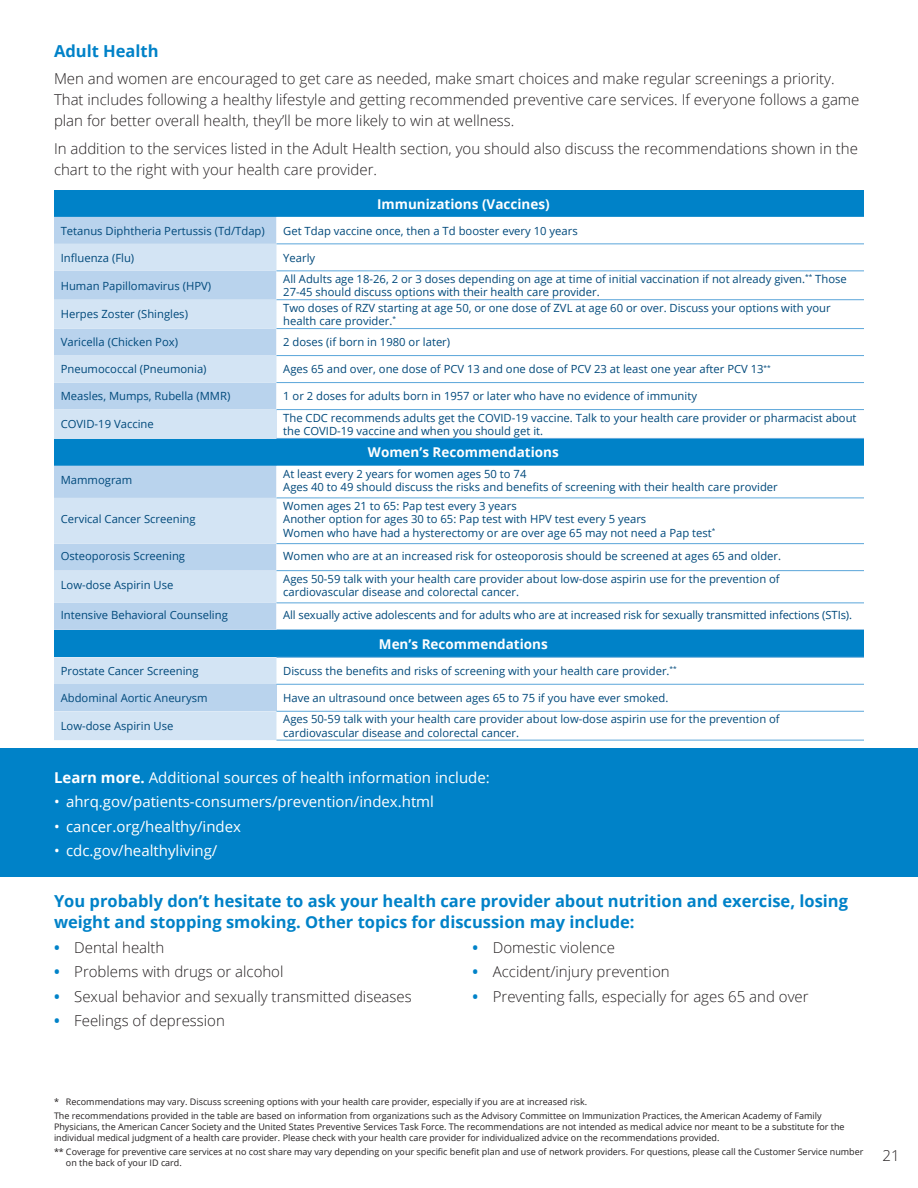
<style>
.page{position:relative;width:918px;height:1188px;background:#fff}
.page>*{position:absolute;margin:0;border:0;box-sizing:border-box;transform-origin:0 0}
.t1{font:700 16.5px/21px "Open Sans";color:#0082c8}
.t2{font:300 15px/21px "Open Sans";color:#231f20}
.t3{font:15px "Open Sans";color:#fff}
.t4{font:700 13.5px "Open Sans";color:#fff}
.t5{font:11.25px/13.5px "Open Sans";color:#00497b}
.t6{font:9px/10.8px "Open Sans";color:#231f20}
.s1{font-weight:700}
.s2{font-weight:700;color:#0082c8}
</style>
<div class="page">
<div style="left:0;top:749px;width:918px;height:128px;background:#0082c8"></div>
<div style="left:54px;top:439px;width:810px;height:27px;background:#0082c8"></div>
<svg style="left:276px;top:466px;width:588px;height:163px"></svg>
<svg style="left:54px;top:466px;width:222px;height:164px;background:#c5dbf0"></svg>
<hr style="left:276px;top:498px;width:588px;height:1px;background:#5ba6da">
<hr style="left:276px;top:543px;width:588px;height:1px;background:#5ba6da">
<hr style="left:276px;top:570px;width:588px;height:1px;background:#5ba6da">
<hr style="left:276px;top:602px;width:588px;height:1px;background:#5ba6da">
<hr style="left:276px;top:629px;width:588px;height:1px;background:#5ba6da">
<div style="left:54px;top:630px;width:810px;height:27px;background:#0082c8"></div>
<div style="left:54px;top:657px;width:222px;height:83px;background:#d3e4f4"></div>
<div style="left:54px;top:684px;width:222px;height:27px;background:#b9d3ed"></div>
<hr style="left:276px;top:657px;width:588px;height:1px;background:#5ba6da">
<hr style="left:276px;top:684px;width:588px;height:1px;background:#5ba6da">
<hr style="left:276px;top:711px;width:588px;height:1px;background:#5ba6da">
<hr style="left:276px;top:740px;width:588px;height:1px;background:#5ba6da">
<div style="left:54px;top:190px;width:810px;height:27px;background:#0082c8"></div>
<svg style="left:276px;top:217px;width:588px;height:221px"></svg>
<svg style="left:54px;top:217px;width:222px;height:193px;background:#c4daf0"></svg>
<div style="left:54px;top:410px;width:222px;height:28px;background:#d3e4f4"></div>
<hr style="left:276px;top:243px;width:588px;height:1px;background:#5ba6da">
<hr style="left:276px;top:270px;width:588px;height:1px;background:#5ba6da">
<hr style="left:276px;top:299px;width:588px;height:1px;background:#5ba6da">
<hr style="left:276px;top:328px;width:588px;height:1px;background:#5ba6da">
<hr style="left:276px;top:355px;width:588px;height:1px;background:#5ba6da">
<hr style="left:276px;top:382px;width:588px;height:1px;background:#5ba6da">
<hr style="left:276px;top:409px;width:588px;height:1px;background:#5ba6da">
<hr style="left:276px;top:438px;width:588px;height:1px;background:#5ba6da">
<h1 class="t1" style="left:54px;top:40px;width:106px">Adult Health</h1>
<p class="t2" style="left:54px;top:68px;width:807px">Men and women are encouraged to get care as needed, make smart choices and make regular screenings a priority.<br>That includes following a healthy lifestyle and getting recommended preventive care services. If everyone follows a game plan for better overall health, they’ll be more likely to win at wellness.</p>
<h2 class="t2" style="left:54px;top:138px;width:805px">In addition to the services listed in the Adult Health section, you should also discuss the recommendations shown in the chart to the right with your health care provider.</h2>
<p class="t4" style="left:377px;top:194px;width:174px">Immunizations (Vaccines)</p>
<p class="t5" style="left:61px;top:224px;width:206px">Tetanus Diphtheria Pertussis (Td/Tdap)</p>
<p class="t5" style="left:283px;top:224px;width:296px">Get Tdap vaccine once, then a Td booster every 10 years</p>
<p class="t5" style="left:61px;top:251px;width:75px">Influenza (Flu)</p>
<p class="t5" style="left:283px;top:251px;width:33px">Yearly</p>
<p class="t5" style="left:61px;top:278px;width:152px">Human Papillomavirus (HPV)</p>
<p class="t5" style="left:283px;top:272px;width:565px">All Adults age 18-26, 2 or 3 doses depending on age at time of initial vaccination if not already given.<sup>**</sup> Those<br>27-45 should discuss options with their health care provider.</p>
<p class="t5" style="left:61px;top:307px;width:129px">Herpes Zoster (Shingles)</p>
<p class="t5" style="left:283px;top:301px;width:549px">Two doses of RZV starting at age 50, or one dose of ZVL at age 60 or over. Discuss your options with your health care provider.<sup>*</sup></p>
<p class="t5" style="left:61px;top:335px;width:119px">Varicella (Chicken Pox)</p>
<p class="t5" style="left:283px;top:335px;width:169px">2 doses (if born in 1980 or later)</p>
<p class="t5" style="left:61px;top:362px;width:147px">Pneumococcal (Pneumonia)</p>
<p class="t5" style="left:283px;top:362px;width:489px">Ages 65 and over, one dose of PCV 13 and one dose of PCV 23 at least one year after PCV 13<sup>**</sup></p>
<p class="t5" style="left:61px;top:389px;width:171px">Measles, Mumps, Rubella (MMR)</p>
<p class="t5" style="left:283px;top:389px;width:415px">1 or 2 doses for adults born in 1957 or later who have no evidence of immunity</p>
<p class="t5" style="left:61px;top:417px;width:95px">COVID-19 Vaccine</p>
<p class="t5" style="left:283px;top:410px;width:575px">The CDC recommends adults get the COVID-19 vaccine. Talk to your health care provider or pharmacist about the COVID-19 vaccine and when you should get it.</p>
<p class="t4" style="left:368px;top:443px;width:192px">Women’s Recommendations</p>
<p class="t5" style="left:61px;top:473px;width:73px">Mammogram</p>
<p class="t5" style="left:283px;top:467px;width:496px">At least every 2 years for women ages 50 to 74<br>Ages 40 to 49 should discuss the risks and benefits of screening with their health care provider</p>
<p class="t5" style="left:61px;top:512px;width:136px">Cervical Cancer Screening</p>
<p class="t5" style="left:283px;top:499px;width:434px">Women ages 21 to 65: Pap test every 3 years<br>Another option for ages 30 to 65: Pap test with HPV test every 5 years<br>Women who have had a hysterectomy or are over age 65 may not need a Pap test<sup>*</sup></p>
<p class="t5" style="left:61px;top:549px;width:126px">Osteoporosis Screening</p>
<p class="t5" style="left:283px;top:549px;width:499px">Women who are at an increased risk for osteoporosis should be screened at ages 65 and older.</p>
<p class="t5" style="left:61px;top:578px;width:114px">Low-dose Aspirin Use</p>
<p class="t5" style="left:283px;top:572px;width:498px">Ages 50-59 talk with your health care provider about low-dose aspirin use for the prevention of cardiovascular disease and colorectal cancer.</p>
<p class="t5" style="left:61px;top:608px;width:169px">Intensive Behavioral Counseling</p>
<p class="t5" style="left:283px;top:608px;width:570px">All sexually active adolescents and for adults who are at increased risk for sexually transmitted infections (STIs).</p>
<p class="t4" style="left:379px;top:634px;width:170px">Men’s Recommendations</p>
<p class="t5" style="left:61px;top:664px;width:139px">Prostate Cancer Screening</p>
<p class="t5" style="left:283px;top:664px;width:395px">Discuss the benefits and risks of screening with your health care provider.<sup>**</sup></p>
<p class="t5" style="left:61px;top:691px;width:148px">Abdominal Aortic Aneurysm</p>
<p class="t5" style="left:283px;top:691px;width:387px">Have an ultrasound once between ages 65 to 75 if you have ever smoked.</p>
<p class="t5" style="left:61px;top:719px;width:114px">Low-dose Aspirin Use</p>
<p class="t5" style="left:283px;top:712px;width:498px">Ages 50-59 talk with your health care provider about low-dose aspirin use for the prevention of cardiovascular disease and colorectal cancer.</p>
<h2 class="t3" style="left:54px;top:767px;width:437px"><span class="s1">Learn more.</span> Additional sources of health information include:</h2>
<h2 class="t3" style="left:54px;top:792px;width:382px">• ahrq.gov/patients-consumers/prevention/index.html</h2>
<h2 class="t3" style="left:54px;top:816px;width:189px">• cancer.org/healthy/index</h2>
<h2 class="t3" style="left:54px;top:840px;width:165px">• cdc.gov/healthyliving/</h2>
<h1 class="t1" style="left:54px;top:890px;width:796px">You probably don’t hesitate to ask your health care provider about nutrition and exercise, losing weight and stopping smoking. Other topics for discussion may include:</h1>
<h2 class="t2" style="left:54px;top:937px;width:112px"><span class="s2">•</span> Dental health</h2>
<h2 class="t2" style="left:54px;top:961px;width:231px"><span class="s2">•</span> Problems with drugs or alcohol</h2>
<h2 class="t2" style="left:54px;top:985px;width:359px"><span class="s2">•</span> Sexual behavior and sexually transmitted diseases</h2>
<h2 class="t2" style="left:54px;top:1010px;width:172px"><span class="s2">•</span> Feelings of depression</h2>
<h2 class="t2" style="left:472px;top:937px;width:144px"><span class="s2">•</span> Domestic violence</h2>
<h2 class="t2" style="left:472px;top:961px;width:199px"><span class="s2">•</span> Accident/injury prevention</h2>
<h2 class="t2" style="left:472px;top:985px;width:338px"><span class="s2">•</span> Preventing falls, especially for ages 65 and over</h2>
<p class="t6" style="left:54px;top:1094px;width:769px;line-height:14.2px">* Recommendations may vary. Discuss screening options with your health care provider, especially if you are at increased risk.<br>The recommendations provided in the table are based on information from organizations such as the Advisory Committee on Immunization Practices, the American Academy of Family</p>
<p class="t6" style="left:54px;top:1121px;width:792px">Physicians, the American Cancer Society and the United States Preventive Services Task Force. The recommendations are not intended as medical advice nor meant to be a substitute for the individual medical judgment of a health care provider. Please check with your health care provider for individualized advice on the recommendations provided.</p>
<p class="t6" style="left:66px;top:1146px;width:799px;text-indent:-12px">** Coverage for preventive care services at no cost share may vary depending on your specific benefit plan and use of network providers. For questions, please call the Customer Service number on the back of your ID card.</p>
<h2 class="t2" style="left:882px;top:1145px;width:19px">21</h2>
</div>
